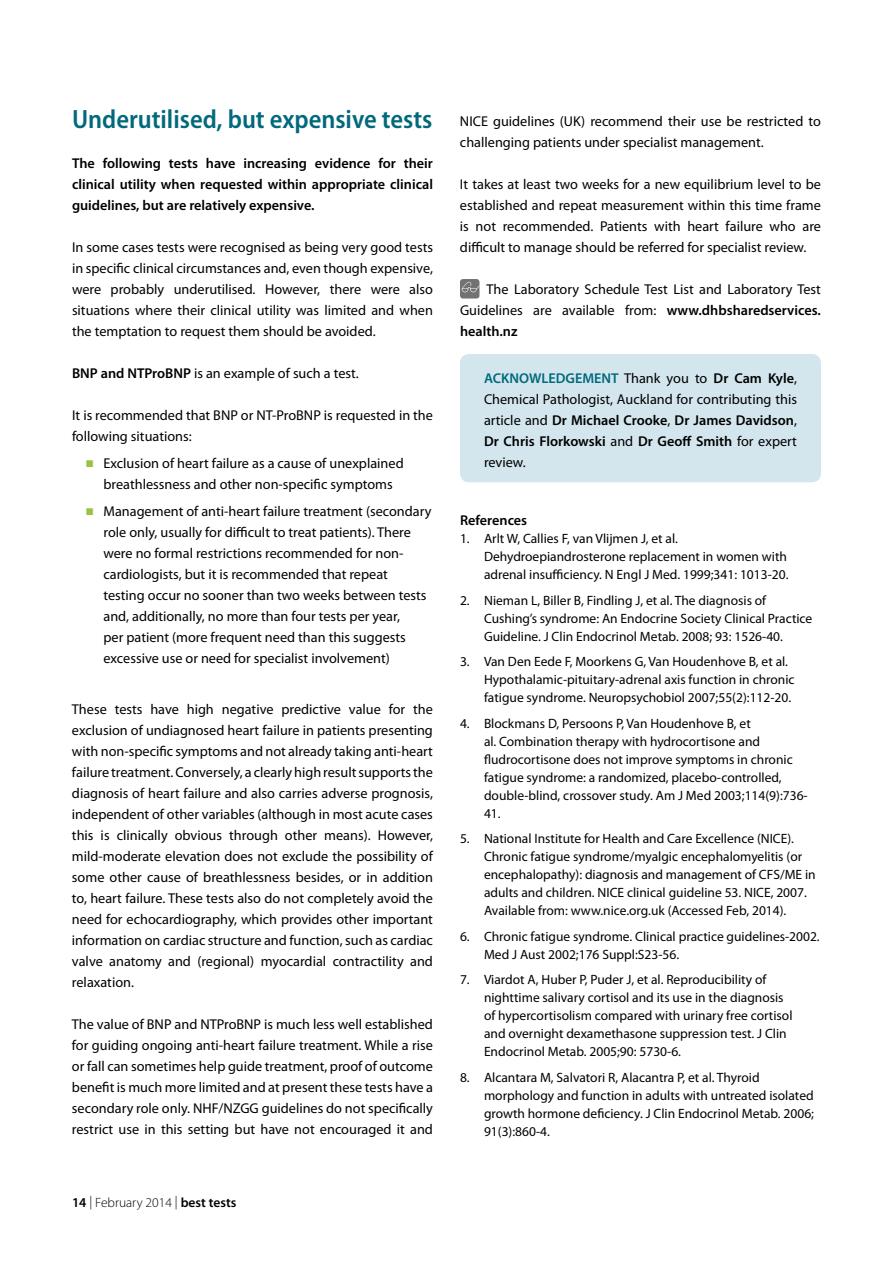
<style>
.page{position:relative;width:893px;height:1263px;background:#fff}
.page>*{position:absolute;margin:0;border:0;box-sizing:border-box;transform-origin:0 0}
.t1{font:600 semi-condensed 26.55px "Myriad Pro";color:#00697b}
.t2{font:14.25px/21px "Myriad Pro";color:#000;text-align:justify}
.t3{font:600 14.25px/21px "Myriad Pro";color:#000;text-align:justify}
.t4{font:13.5px/18px "Myriad Pro";color:#000}
.t5{font:300 13.5px "Myriad Pro";color:#000}
.s1{font-weight:600}
.s2{font-family:"Franklin Gothic";color:#98c240}
.s3{font-weight:600;color:#00697b}
</style>
<div class="page">
<div style="left:460px;top:354px;width:361px;height:128px;background:#d3e6ed;border-radius:9px"></div>
<div style="left:460px;top:279px;width:19px;height:19px;background:#727273;border-radius:3px"></div>
<svg style="left:462px;top:282px;width:17px;height:10px"></svg>
<h1 class="t1" style="left:72px;top:104px;width:362px">Underutilised, but expensive tests</h1>
<p class="t3" style="left:72px;top:152px;width:362px">The following tests have increasing evidence for their clinical utility when requested within appropriate clinical guidelines, but are relatively expensive.</p>
<p class="t2" style="left:72px;top:237px;width:363px">In some cases tests were recognised as being very good tests in specific clinical circumstances and, even though expensive, were probably underutilised. However, there were also situations where their clinical utility was limited and when the temptation to request them should be avoided.</p>
<p class="t2" style="left:72px;top:363px;width:288px"><span class="s1">BNP and NTProBNP</span> is an example of such a test.</p>
<p class="t2" style="left:72px;top:405px;width:362px">It is recommended that BNP or NT-ProBNP is requested in the following situations:</p>
<p class="t2" style="left:85px;top:453px;width:320px;text-align:center"><span class="s2">■</span> Exclusion of heart failure as a cause of unexplained breathlessness and other non-specific symptoms</p>
<p class="t2" style="left:103px;top:500px;width:329px;text-align:left;text-indent:-18px"><span class="s2">■</span> Management of anti-heart failure treatment (secondary role only, usually for difficult to treat patients). There were no formal restrictions recommended for non&shy;cardiologists, but it is recommended that repeat testing occur no sooner than two weeks between tests and, additionally, no more than four tests per year,<br>per patient (more frequent need than this suggests excessive use or need for specialist involvement)</p>
<p class="t2" style="left:72px;top:699px;width:362px">These tests have high negative predictive value for the exclusion of undiagnosed heart failure in patients presenting with non-specific symptoms and not already taking anti-heart failure treatment. Conversely, a clearly high result supports the diagnosis of heart failure and also carries adverse prognosis, independent of other variables (although in most acute cases this is clinically obvious through other means). However, mild-moderate elevation does not exclude the possibility of some other cause of breathlessness besides, or in addition to, heart failure. These tests also do not completely avoid the need for echocardiography, which provides other important information on cardiac structure and function, such as cardiac valve anatomy and (regional) myocardial contractility and relaxation.</p>
<p class="t2" style="left:72px;top:1014px;width:362px">The value of BNP and NTProBNP is much less well established for guiding ongoing anti-heart failure treatment. While a rise or fall can sometimes help guide treatment, proof of outcome benefit is much more limited and at present these tests have a secondary role only. NHF/NZGG guidelines do not specifically restrict use in this setting but have not encouraged it and</p>
<p class="t5" style="left:72px;top:1194px;width:166px"><span class="s1">14</span> | February 2014 | <span class="s1">best tests</span></p>
<p class="t2" style="left:460px;top:111px;width:362px">NICE guidelines (UK) recommend their use be restricted to challenging patients under specialist management.</p>
<p class="t2" style="left:460px;top:174px;width:362px">It takes at least two weeks for a new equilibrium level to be established and repeat measurement within this time frame is not recommended. Patients with heart failure who are difficult to manage should be referred for specialist review.</p>
<p class="t2" style="left:460px;top:278px;width:362px;text-indent:27px">The Laboratory Schedule Test List and Laboratory Test Guidelines are available from: <span class="s1">www.dhbsharedservices. health.nz</span></p>
<p class="t2" style="left:484px;top:367px;width:314px"><span class="s3">ACKNOWLEDGEMENT</span> Thank you to <span class="s1">Dr Cam Kyle</span>, Chemical Pathologist, Auckland for contributing this article and <span class="s1">Dr Michael Crooke</span>, <span class="s1">Dr James Davidson</span>, <span class="s1">Dr Chris Florkowski</span> and <span class="s1">Dr Geoff Smith</span> for expert review.</p>
<p class="t3" style="left:460px;top:509px;width:69px">References</p>
<p class="t4" style="left:484px;top:529px;width:306px;text-indent:-24px">1. Arlt W, Callies F, van Vlijmen J, et al.<br>Dehydroepiandrosterone replacement in women with adrenal insufficiency. N Engl J Med. 1999;341: 1013-20.</p>
<p class="t4" style="left:484px;top:591px;width:330px;text-indent:-24px">2. Nieman L, Biller B, Findling J, et al. The diagnosis of<br>Cushing’s syndrome: An Endocrine Society Clinical Practice<br>Guideline. J Clin Endocrinol Metab. 2008; 93: 1526-40.</p>
<p class="t4" style="left:484px;top:652px;width:312px;text-indent:-24px">3. Van Den Eede F, Moorkens G, Van Houdenhove B, et al.<br>Hypothalamic-pituitary-adrenal axis function in chronic fatigue syndrome. Neuropsychobiol 2007;55(2):112-20.</p>
<p class="t4" style="left:484px;top:714px;width:325px;text-indent:-24px">4. Blockmans D, Persoons P, Van Houdenhove B, et<br>al. Combination therapy with hydrocortisone and fludrocortisone does not improve symptoms in chronic fatigue syndrome: a randomized, placebo-controlled, double-blind, crossover study. Am J Med 2003;114(9):736- 41.</p>
<p class="t4" style="left:484px;top:829px;width:333px;text-indent:-24px">5. National Institute for Health and Care Excellence (NICE).<br>Chronic fatigue syndrome/myalgic encephalomyelitis (or encephalopathy): diagnosis and management of CFS/ME in adults and children. NICE clinical guideline 53. NICE, 2007.<br>Available from: www.nice.org.uk (Accessed Feb, 2014).</p>
<p class="t4" style="left:484px;top:927px;width:337px;text-indent:-24px">6. Chronic fatigue syndrome. Clinical practice guidelines-2002.<br>Med J Aust 2002;176 Suppl:S23-56.</p>
<p class="t4" style="left:484px;top:970px;width:310px;text-indent:-24px">7. Viardot A, Huber P, Puder J, et al. Reproducibility of nighttime salivary cortisol and its use in the diagnosis of hypercortisolism compared with urinary free cortisol and overnight dexamethasone suppression test. J Clin Endocrinol Metab. 2005;90: 5730-6.</p>
<p class="t4" style="left:484px;top:1068px;width:332px;text-indent:-24px">8. Alcantara M, Salvatori R, Alacantra P, et al. Thyroid morphology and function in adults with untreated isolated growth hormone deficiency. J Clin Endocrinol Metab. 2006; 91(3):860-4.</p>
</div>
